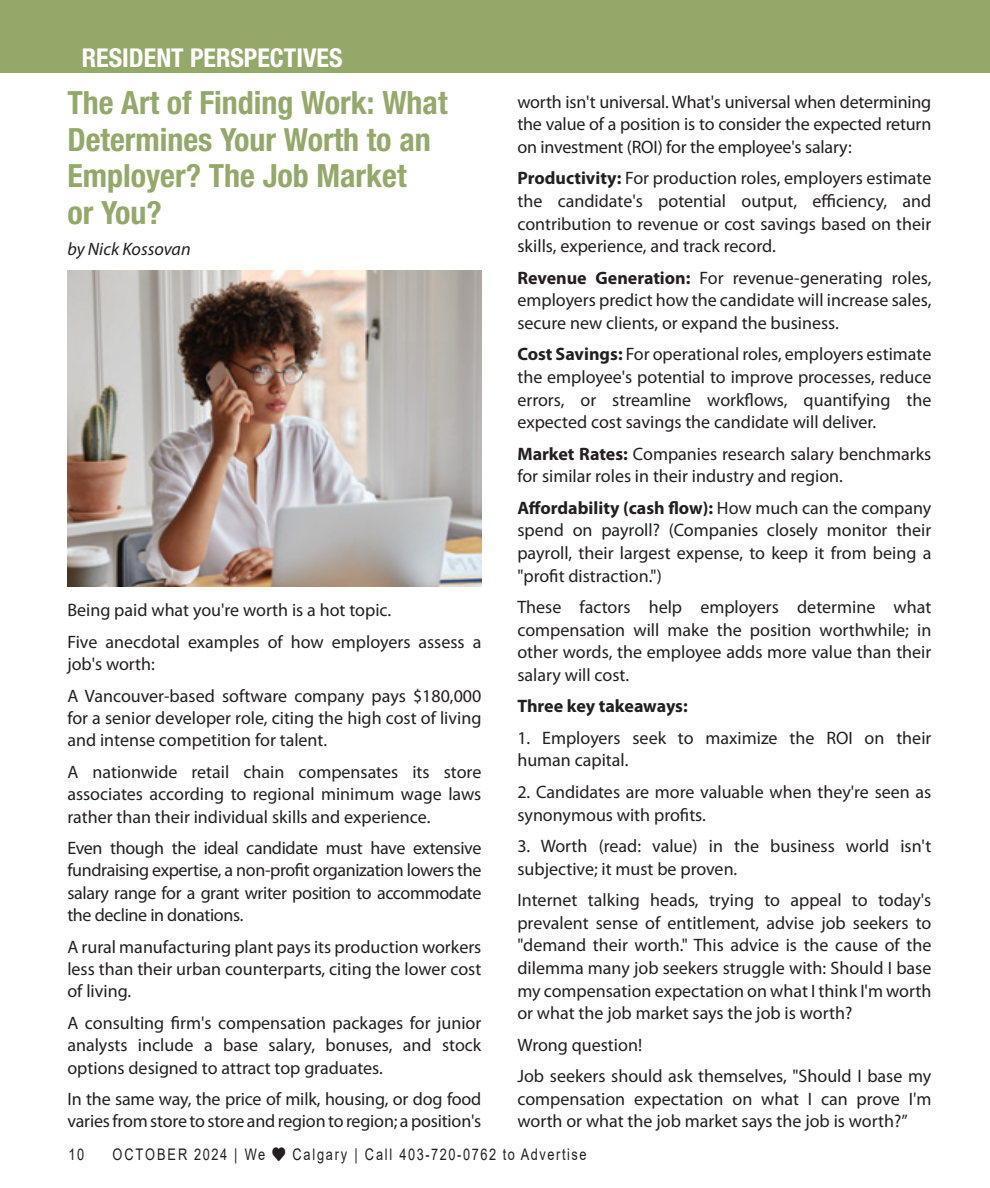
<style>
.page{position:relative;width:990px;height:1188px;background:#fff}
.page>*{position:absolute;margin:0;border:0;box-sizing:border-box;transform-origin:0 0}
.In_Around_title{font:700 condensed 32px/36.4px "Helvetica Neue LT Std";color:#94a86a}
.t1{font:700 condensed 26px "Helvetica Neue LT Std";color:#fff}
.Body_text{font:18px/22.6px "Myriad Pro";color:#231f20;text-align:justify}
.t2{font:700 18px "Myriad Pro";letter-spacing:-.01em;color:#231f20}
.Body_text-2{font:italic 18px "Myriad Pro";color:#231f20}
.t3{font:16px "Arial";letter-spacing:.12em;color:#231f20;scale:.8 1}
.s1{font-weight:700}
</style>
<div class="page">
<div style="left:0;top:0;width:990px;height:73px;background:#94a86a"></div>
<img style="left:67px;top:270px;width:414px;height:317px">
<p class="t1" style="left:82px;top:42px;width:262px">RESIDENT PERSPECTIVES</p>
<p class="In_Around_title" style="left:67px;top:84px;width:382px">The Art of Finding Work: What<br>Determines Your Worth to an<br>Employer? The Job Market<br>or You?</p>
<p class="Body_text-2" style="left:67px;top:238px;width:125px">by Nick Kossovan</p>
<p class="Body_text" style="left:67px;top:599px;width:325px">Being paid what you're worth is a hot topic.</p>
<p class="Body_text" style="left:67px;top:630px;width:415px">Five anecdotal examples of how employers assess a job's worth:</p>
<p class="Body_text" style="left:67px;top:684px;width:415px">A Vancouver-based software company pays $180,000 for a senior developer role, citing the high cost of living and intense competition for talent.</p>
<p class="Body_text" style="left:67px;top:760px;width:416px">A nationwide retail chain compensates its store associates according to regional minimum wage laws rather than their individual skills and experience.</p>
<p class="Body_text" style="left:67px;top:837px;width:416px">Even though the ideal candidate must have extensive fundraising expertise, a non-profit organization lowers the salary range for a grant writer position to accommodate the decline in donations.</p>
<p class="Body_text" style="left:67px;top:935px;width:415px">A rural manufacturing plant pays its production workers less than their urban counterparts, citing the lower cost of living.</p>
<p class="Body_text" style="left:67px;top:1011px;width:416px">A consulting firm's compensation packages for junior analysts include a base salary, bonuses, and stock options designed to attract top graduates.</p>
<p class="Body_text" style="left:67px;top:1088px;width:416px">In the same way, the price of milk, housing, or dog food varies from store to store and region to region; a position's</p>
<p class="Body_text" style="left:517px;top:90px;width:416px">worth isn't universal. What's universal when determining the value of a position is to consider the expected return on investment (ROI) for the employee's salary:</p>
<p class="Body_text" style="left:517px;top:167px;width:416px"><span class="s1">Productivity:</span> For production roles, employers estimate the candidate's potential output, efficiency, and contribution to revenue or cost savings based on their skills, experience, and track record.</p>
<p class="Body_text" style="left:517px;top:266px;width:416px"><span class="s1">Revenue Generation:</span> For revenue-generating roles, employers predict how the candidate will increase sales, secure new clients, or expand the business.</p>
<p class="Body_text" style="left:517px;top:343px;width:416px"><span class="s1">Cost Savings:</span> For operational roles, employers estimate the employee's potential to improve processes, reduce errors, or streamline workflows, quantifying the expected cost savings the candidate will deliver.</p>
<p class="Body_text" style="left:517px;top:442px;width:415px"><span class="s1">Market Rates:</span> Companies research salary benchmarks for similar roles in their industry and region.</p>
<p class="Body_text" style="left:517px;top:496px;width:416px"><span class="s1">Affordability (cash flow):</span> How much can the company spend on payroll? (Companies closely monitor their payroll, their largest expense, to keep it from being a "profit distraction.")</p>
<p class="Body_text" style="left:517px;top:595px;width:416px">These factors help employers determine what compensation will make the position worthwhile; in other words, the employee adds more value than their salary will cost.</p>
<p class="t2" style="left:517px;top:695px;width:172px">Three key takeaways:</p>
<p class="Body_text" style="left:517px;top:726px;width:416px">1. Employers seek to maximize the ROI on their human capital.</p>
<p class="Body_text" style="left:517px;top:780px;width:415px">2. Candidates are more valuable when they're seen as synonymous with profits.</p>
<p class="Body_text" style="left:517px;top:835px;width:415px">3. Worth (read: value) in the business world isn't subjective; it must be proven.</p>
<p class="Body_text" style="left:517px;top:889px;width:416px">Internet talking heads, trying to appeal to today's prevalent sense of entitlement, advise job seekers to "demand their worth." This advice is the cause of the dilemma many job seekers struggle with: Should I base my compensation expectation on what I think I'm worth or what the job market says the job is worth?</p>
<p class="Body_text" style="left:517px;top:1029px;width:416px;line-height:31.6px">Wrong question!<br>Job seekers should ask themselves, "Should I base my</p>
<p class="Body_text" style="left:517px;top:1087px;width:416px">compensation expectation on what I can prove I'm worth or what the job market says the job is worth?”</p>
<p class="t3" style="left:68px;top:1144px;width:21px">10</p>
<p class="t3" style="left:112px;top:1144px;width:594px">OCTOBER 2024 | We ♥ Calgary | Call 403-720-0762 to Advertise</p>
</div>
